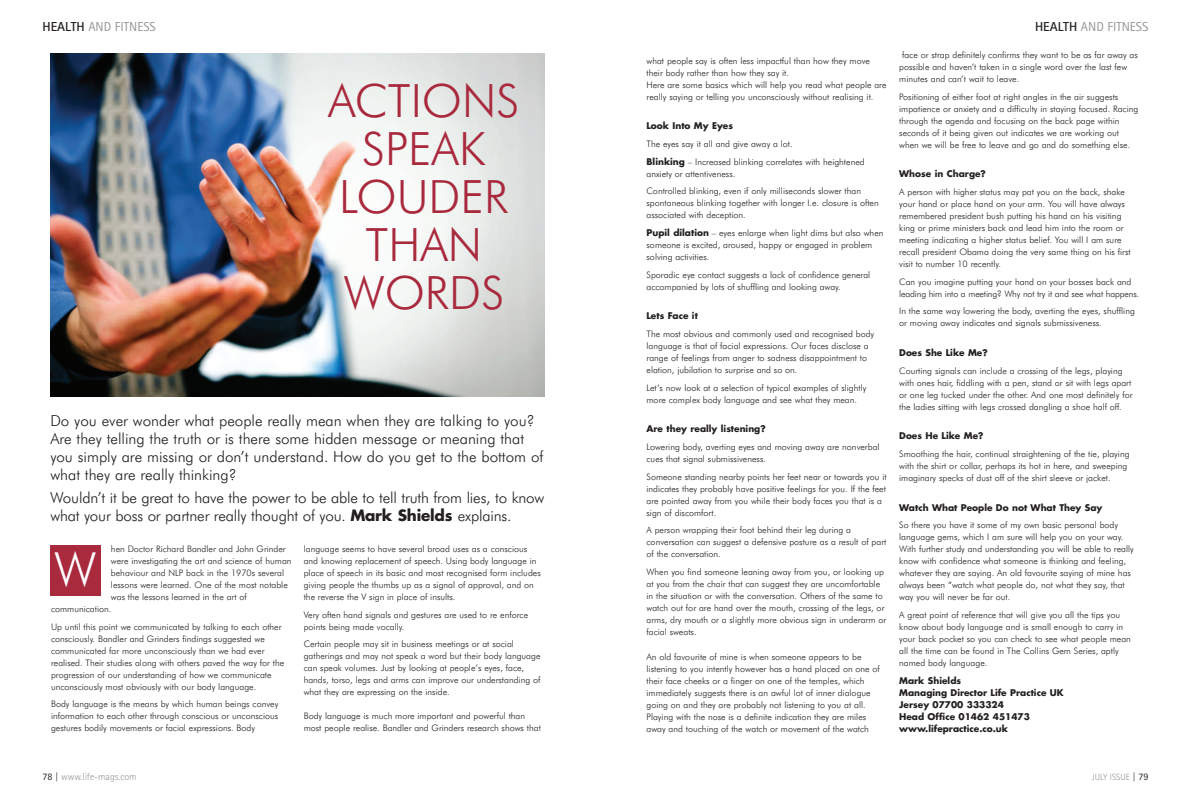
<style>
.page{position:relative;width:1191px;height:794px;background:#fff}
.page>*{position:absolute;margin:0;border:0;box-sizing:border-box;transform-origin:0 0}
.t1{font:300 47.1px "Futura BT";color:#fff}
.t2{font:300 46px/48px "Futura BT";color:#a9293d;text-align:center}
.t3{font:300 15.2px/18px "Futura BT";color:#231f20}
.t4{font:13px "Rotis Sans Serif";color:#939598}
.t5{font:300 10px "Rotis Sans Serif";color:#939598}
.t6{font:300 9px/12px "Futura BT";color:#231f20}
.t7{font:700 9px/12px "Futura";color:#231f20}
.t8{font:300 9px "Rotis Sans Serif";color:#939598}
.s1{font-weight:700;color:#231f20}
.s2{font-family:"Futura";font-weight:700}
.s3{font-weight:400;color:#231f20}
.s4{color:#231f20}
.s5{font-size:10px;color:#231f20}
.s6{font-weight:400;font-size:10px;color:#231f20}
</style>
<div class="page">
<img style="left:51px;top:53px;width:493px;height:344px">
<div style="left:50px;top:545px;width:51px;height:50px;background:#a9293d"></div>
<h3 class="t4" style="left:43px;top:22px;width:115px"><span class="s1">HEALTH</span> AND FITNESS</h3>
<h2 class="t2" style="left:328px;top:77px;width:193px">ACTIONS<br>SPEAK<br>LOUDER<br>THAN<br>WORDS</h2>
<p class="t3" style="left:50px;top:411px;width:494px">Do you ever wonder what people really mean when they are talking to you?<br>Are they telling the truth or is there some hidden message or meaning that you simply are missing or don’t understand. How do you get to the bottom of what they are really thinking?</p>
<h3 class="t3" style="left:50px;top:489px;width:495px">Wouldn’t it be great to have the power to be able to tell truth from lies, to know what your boss or partner really thought of you. <span class="s2">Mark Shields</span> explains.</h3>
<h1 class="t1" style="left:54px;top:542px;width:44px">W</h1>
<p class="t6" style="left:304px;top:543px;width:238px">language seems to have several broad uses as a conscious and knowing replacement of speech. Using body language in place of speech in its basic and most recognised form includes giving people the thumbs up as a signal of approval, and on the reverse the V sign in place of insults.</p>
<p class="t6" style="left:304px;top:608px;width:226px">Very often hand signals and gestures are used to re enforce points being made vocally.</p>
<p class="t6" style="left:304px;top:638px;width:238px">Certain people may sit in business meetings or at social gatherings and may not speak a word but their body language can speak volumes. Just by looking at people’s eyes, face, hands, torso, legs and arms can improve our understanding of what they are expressing on the inside.</p>
<p class="t6" style="left:304px;top:710px;width:239px">Body language is much more important and powerful than most people realise. Bandler and Grinders research shows that</p>
<p class="t6" style="left:111px;top:543px;width:176px">hen Doctor Richard Bandler and John Grinder</p>
<p class="t6" style="left:111px;top:555px;width:182px">were investigating the art and science of human</p>
<p class="t6" style="left:111px;top:567px;width:175px">behaviour and NLP back in the 1970s several</p>
<p class="t6" style="left:111px;top:579px;width:178px">lessons were learned. One of the most notable</p>
<p class="t6" style="left:111px;top:591px;width:137px">was the lessons learned in the art of</p>
<p class="t6" style="left:51px;top:603px;width:62px">communication.</p>
<p class="t6" style="left:51px;top:620px;width:235px">Up until this point we communicated by talking to each other consciously. Bandler and Grinders findings suggested we communicated far more unconsciously than we had ever realised. Their studies along with others paved the way for the progression of our understanding of how we communicate unconsciously most obviously with our body language.</p>
<p class="t6" style="left:51px;top:698px;width:229px;text-align:justify">Body language is the means by which human beings convey information to each other through conscious or unconscious gestures bodily movements or facial expressions. Body</p>
<p class="t5" style="left:43px;top:773px;width:96px"><span class="s3">78</span> <span class="s4">|</span> www.life-mags.com</p>
<p class="t6" style="left:646px;top:55px;width:241px">what people say is often less impactful than how they move their body rather than how they say it.<br>Here are some basics which will help you read what people are really saying or telling you unconsciously without realising it.</p>
<p class="t7" style="left:646px;top:121px;width:88px">Look Into My Eyes</p>
<p class="t6" style="left:646px;top:135px;width:220px;line-height:17.7px">The eyes say it all and give away a lot.<br><span class="s2">Blinking</span> – Increased blinking correlates with heightened</p>
<p class="t6" style="left:646px;top:165px;width:216px;line-height:17.7px">anxiety or attentiveness.<br>Controlled blinking, even if only milliseconds slower than</p>
<p class="t6" style="left:646px;top:197px;width:234px">spontaneous blinking together with longer I.e. closure is often associated with deception.</p>
<p class="t6" style="left:646px;top:227px;width:238px"><span class="s2">Pupil dilation</span> – eyes enlarge when light dims but also when someone is excited, aroused, happy or engaged in problem solving activities.</p>
<p class="t6" style="left:646px;top:268px;width:225px">Sporadic eye contact suggests a lack of confidence general accompanied by lots of shuffling and looking away.</p>
<p class="t7" style="left:646px;top:311px;width:53px">Lets Face it</p>
<p class="t6" style="left:646px;top:328px;width:229px">The most obvious and commonly used and recognised body language is that of facial expressions. Our faces disclose a range of feelings from anger to sadness disappointment to elation, jubilation to surprise and so on.</p>
<p class="t6" style="left:646px;top:381px;width:221px">Let’s now look at a selection of typical examples of slightly more complex body language and see what they mean.</p>
<p class="t7" style="left:646px;top:424px;width:121px">Are they really listening?</p>
<p class="t6" style="left:646px;top:441px;width:235px">Lowering body, averting eyes and moving away are nonverbal cues that signal submissiveness.</p>
<p class="t6" style="left:646px;top:470px;width:242px">Someone standing nearby points her feet near or towards you it indicates they probably have positive feelings for you. If the feet are pointed away from you while their body faces you that is a sign of discomfort.</p>
<p class="t6" style="left:646px;top:524px;width:241px">A person wrapping their foot behind their leg during a conversation can suggest a defensive posture as a result of part of the conversation.</p>
<p class="t6" style="left:646px;top:566px;width:241px">When you find someone leaning away from you, or looking up at you from the chair that can suggest they are uncomfortable in the situation or with the conversation. Others of the same to watch out for are hand over the mouth, crossing of the legs, or arms, dry mouth or a slightly more obvious sign in underarm or facial sweats.</p>
<p class="t6" style="left:646px;top:650px;width:235px">An old favourite of mine is when someone appears to be listening to you intently however has a hand placed on one of their face cheeks or a finger on one of the temples, which immediately suggests there is an awful lot of inner dialogue going on and they are probably not listening to you at all.<br>Playing with the nose is a definite indication they are miles away and touching of the watch or movement of the watch</p>
<h3 class="t4" style="left:1035px;top:22px;width:115px"><span class="s1">HEALTH</span> AND FITNESS</h3>
<p class="t6" style="left:899px;top:49px;width:240px;text-indent:3px">face or strap definitely confirms they want to be as far away as possible and haven’t taken in a single word over the last few minutes and can’t wait to leave.</p>
<p class="t6" style="left:899px;top:90px;width:241px">Positioning of either foot at right angles in the air suggests impatience or anxiety and a difficulty in staying focused. Racing through the agenda and focusing on the back page within seconds of it being given out indicates we are working out when we will be free to leave and go and do something else.</p>
<p class="t7" style="left:899px;top:169px;width:88px">Whose in Charge?</p>
<p class="t6" style="left:899px;top:186px;width:233px">A person with higher status may pat you on the back, shake your hand or place hand on your arm. You will have always remembered president bush putting his hand on his visiting king or prime ministers back and lead him into the room or meeting indicating a higher status belief. You will I am sure recall president Obama doing the very same thing on his first visit to number 10 recently.</p>
<p class="t6" style="left:899px;top:275px;width:241px">Can you imagine putting your hand on your bosses back and leading him into a meeting? Why not try it and see what happens.</p>
<p class="t6" style="left:899px;top:305px;width:237px">In the same way lowering the body, averting the eyes, shuffling or moving away indicates and signals submissiveness.</p>
<p class="t7" style="left:899px;top:347px;width:90px">Does She Like Me?</p>
<p class="t6" style="left:899px;top:364px;width:235px">Courting signals can include a crossing of the legs, playing with ones hair, fiddling with a pen, stand or sit with legs apart or one leg tucked under the other. And one most definitely for the ladies sitting with legs crossed dangling a shoe half off.</p>
<p class="t7" style="left:899px;top:431px;width:86px">Does He Like Me?</p>
<p class="t6" style="left:899px;top:448px;width:232px">Smoothing the hair, continual straightening of the tie, playing with the shirt or collar, perhaps its hot in here, and sweeping imaginary specks of dust off of the shirt sleeve or jacket.</p>
<p class="t7" style="left:899px;top:502px;width:205px">Watch What People Do not What They Say</p>
<p class="t6" style="left:899px;top:519px;width:236px">So there you have it some of my own basic personal body language gems, which I am sure will help you on your way.<br>With further study and understanding you will be able to really know with confidence what someone is thinking and feeling, whatever they are saying. An old favourite saying of mine has always been “watch what people do, not what they say, that way you will never be far out.</p>
<p class="t6" style="left:899px;top:609px;width:233px">A great point of reference that will give you all the tips you know about body language and is small enough to carry in your back pocket so you can check to see what people mean all the time can be found in The Collins Gem Series, aptly named body language.</p>
<p class="t7" style="left:899px;top:675px;width:166px">Mark Shields<br>Managing Director Life Practice UK<br>Jersey 07700 333324<br>Head Office 01462 451473 www.lifepractice.co.uk</p>
<p class="t8" style="left:1091px;top:773px;width:58px">JULY ISSUE <span class="s5">|</span> <span class="s6">79</span></p>
</div>
